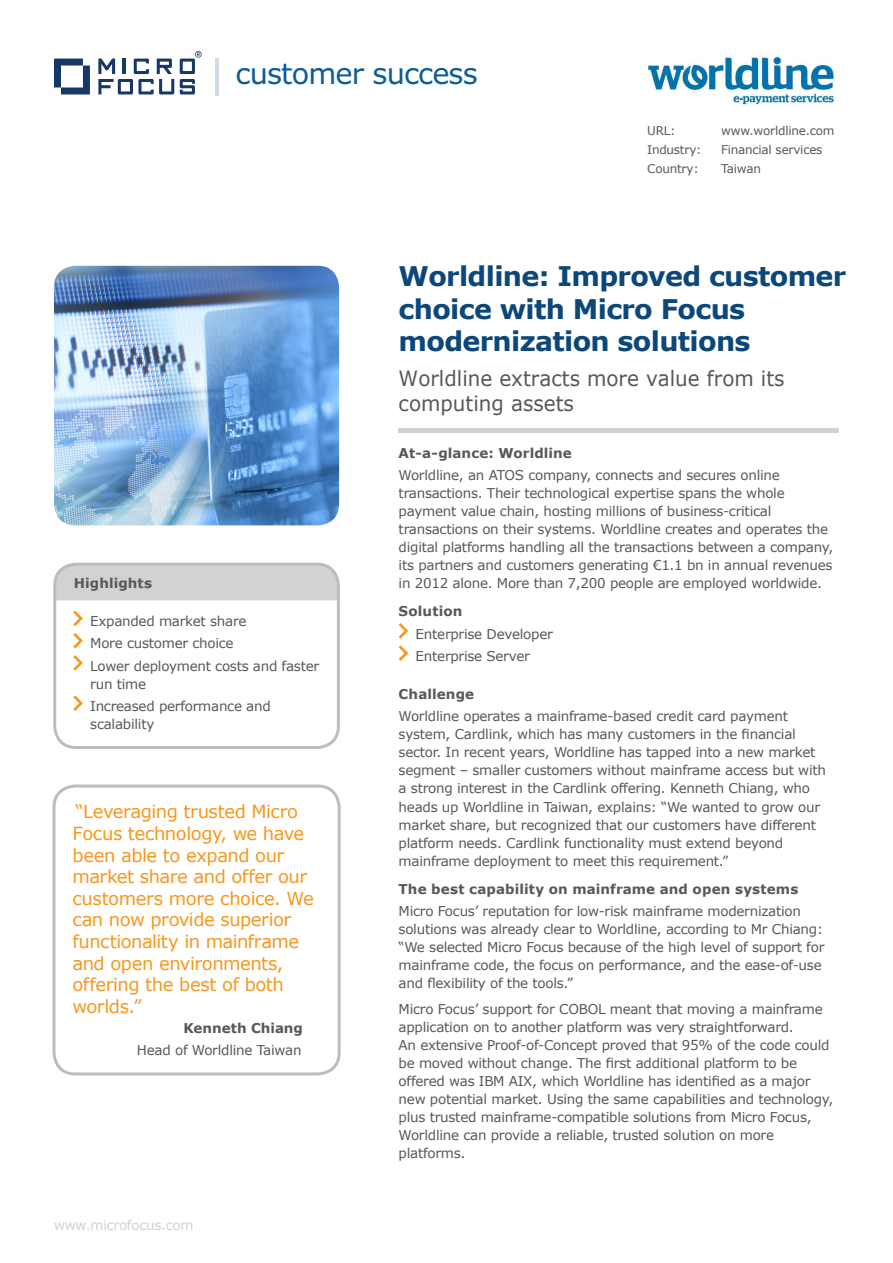
<style>
.page{position:relative;width:893px;height:1263px;background:#fff}
.page>*{position:absolute;margin:0;border:0;box-sizing:border-box;transform-origin:0 0}
.t1{font:28.8px "Verdana";letter-spacing:-.03em;color:#0d5c98}
.t2{font:700 27px/32.4px "Verdana";letter-spacing:-.025em;color:#0c477a}
.Subtitle{font:21px/25.2px "Verdana";color:#57585a;scale:.95 1}
.quots{font:18px/21.6px "Verdana";letter-spacing:-.025em;color:#f7971d}
.normal_text{font:13.5px/18px "Verdana";letter-spacing:-.02em;color:#57585a}
.bullets{font:13.5px/18px "Verdana";letter-spacing:-.02em;color:#57585a}
.headings{font:700 13.5px "Verdana";letter-spacing:.01em;color:#57585a}
.normal_text-2{font:13.5px "Verdana";letter-spacing:-.02em;color:#d1d2d4}
.normal_text-3{font:700 13.5px "Verdana";color:#57585a}
.bullets-2{font:12px "Verdana";letter-spacing:-.02em;color:#57585a}
</style>
<div class="page">
<div style="left:53px;top:784px;width:288px;height:291px;border:3px solid #bcbdc0;border-radius:21px"></div>
<div style="left:56px;top:564px;width:281px;height:36px;background:#d1d2d4"></div>
<img style="left:54px;top:266px;width:285px;height:259px">
<svg style="left:399px;top:623px;width:9px;height:16px"></svg>
<svg style="left:399px;top:645px;width:9px;height:16px"></svg>
<svg style="left:73px;top:611px;width:10px;height:15px"></svg>
<svg style="left:73px;top:633px;width:10px;height:15px"></svg>
<svg style="left:73px;top:655px;width:10px;height:16px"></svg>
<svg style="left:73px;top:695px;width:10px;height:16px"></svg>
<div style="left:53px;top:563px;width:287px;height:186px;border:3px solid #bcbdc0;border-radius:21px"></div>
<hr style="left:399px;top:428px;width:440px;height:4px;background:#d1d2d4">
<svg style="left:54px;top:59px;width:36px;height:35px"></svg>
<svg style="left:98px;top:59px;width:76px;height:35px"></svg>
<svg style="left:180px;top:51px;width:22px;height:43px"></svg>
<hr style="left:215px;top:58px;width:4px;height:37px;background:#cedbeb">
<img style="left:647px;top:51px;width:188px;height:57px">
<p class="t1" style="left:236px;top:55px;width:244px">customer success</p>
<p class="bullets-2" style="left:647px;top:122px;width:30px">URL:</p>
<p class="bullets-2" style="left:721px;top:122px;width:115px">www.worldline.com</p>
<p class="bullets-2" style="left:647px;top:141px;width:56px">Industry:</p>
<p class="bullets-2" style="left:721px;top:141px;width:103px">Financial services</p>
<p class="bullets-2" style="left:647px;top:161px;width:53px">Country:</p>
<p class="bullets-2" style="left:721px;top:161px;width:41px">Taiwan</p>
<p class="headings" style="left:74px;top:573px;width:80px">Highlights</p>
<p class="bullets" style="left:90px;top:612px;width:158px">Expanded market share</p>
<p class="bullets" style="left:90px;top:634px;width:145px">More customer choice</p>
<p class="bullets" style="left:90px;top:657px;width:231px">Lower deployment costs and faster run time</p>
<p class="bullets" style="left:90px;top:697px;width:182px">Increased performance and scalability</p>
<p class="quots" style="left:73px;top:801px;width:243px">“Leveraging trusted Micro<br>Focus technology, we have been able to expand our market share and offer our customers more choice. We can now provide superior functionality in mainframe and open environments, offering the best of both worlds.”</p>
<p class="normal_text-3" style="left:183px;top:1019px;width:121px">Kenneth Chiang</p>
<p class="normal_text" style="left:137px;top:1041px;width:166px">Head of Worldline Taiwan</p>
<p class="normal_text-2" style="left:54px;top:1215px;width:141px">www.microfocus.com</p>
<p class="t2" style="left:399px;top:260px;width:449px">Worldline: Improved customer choice with Micro Focus modernization solutions</p>
<p class="Subtitle" style="left:399px;top:366px;width:408px">Worldline extracts more value from its computing assets</p>
<p class="headings" style="left:399px;top:444px;width:175px">At-a-glance: Worldline</p>
<p class="normal_text" style="left:399px;top:466px;width:436px">Worldline, an ATOS company, connects and secures online transactions. Their technological expertise spans the whole payment value chain, hosting millions of business-critical transactions on their systems. Worldline creates and operates the digital platforms handling all the transactions between a company, its partners and customers generating €1.1 bn in annual revenues in 2012 alone. More than 7,200 people are employed worldwide.</p>
<p class="headings" style="left:399px;top:602px;width:65px">Solution</p>
<p class="bullets" style="left:416px;top:625px;width:139px">Enterprise Developer</p>
<p class="bullets" style="left:416px;top:647px;width:116px">Enterprise Server</p>
<p class="headings" style="left:399px;top:685px;width:77px">Challenge</p>
<p class="normal_text" style="left:399px;top:707px;width:429px">Worldline operates a mainframe-based credit card payment system, Cardlink, which has many customers in the financial sector. In recent years, Worldline has tapped into a new market segment – smaller customers without mainframe access but with a strong interest in the Cardlink offering. Kenneth Chiang, who heads up Worldline in Taiwan, explains: “We wanted to grow our market share, but recognized that our customers have different platform needs. Cardlink functionality must extend beyond mainframe deployment to meet this requirement.”</p>
<p class="headings" style="left:399px;top:879px;width:401px">The best capability on mainframe and open systems</p>
<p class="normal_text" style="left:399px;top:902px;width:427px">Micro Focus’ reputation for low-risk mainframe modernization solutions was already clear to Worldline, according to Mr Chiang: “We selected Micro Focus because of the high level of support for mainframe code, the focus on performance, and the ease-of-use and flexibility of the tools.”</p>
<p class="normal_text" style="left:399px;top:1000px;width:436px">Micro Focus’ support for COBOL meant that moving a mainframe application on to another platform was very straightforward.<br>An extensive Proof-of-Concept proved that 95% of the code could be moved without change. The first additional platform to be offered was IBM AIX, which Worldline has identified as a major new potential market. Using the same capabilities and technology, plus trusted mainframe-compatible solutions from Micro Focus, Worldline can provide a reliable, trusted solution on more platforms.</p>
</div>
